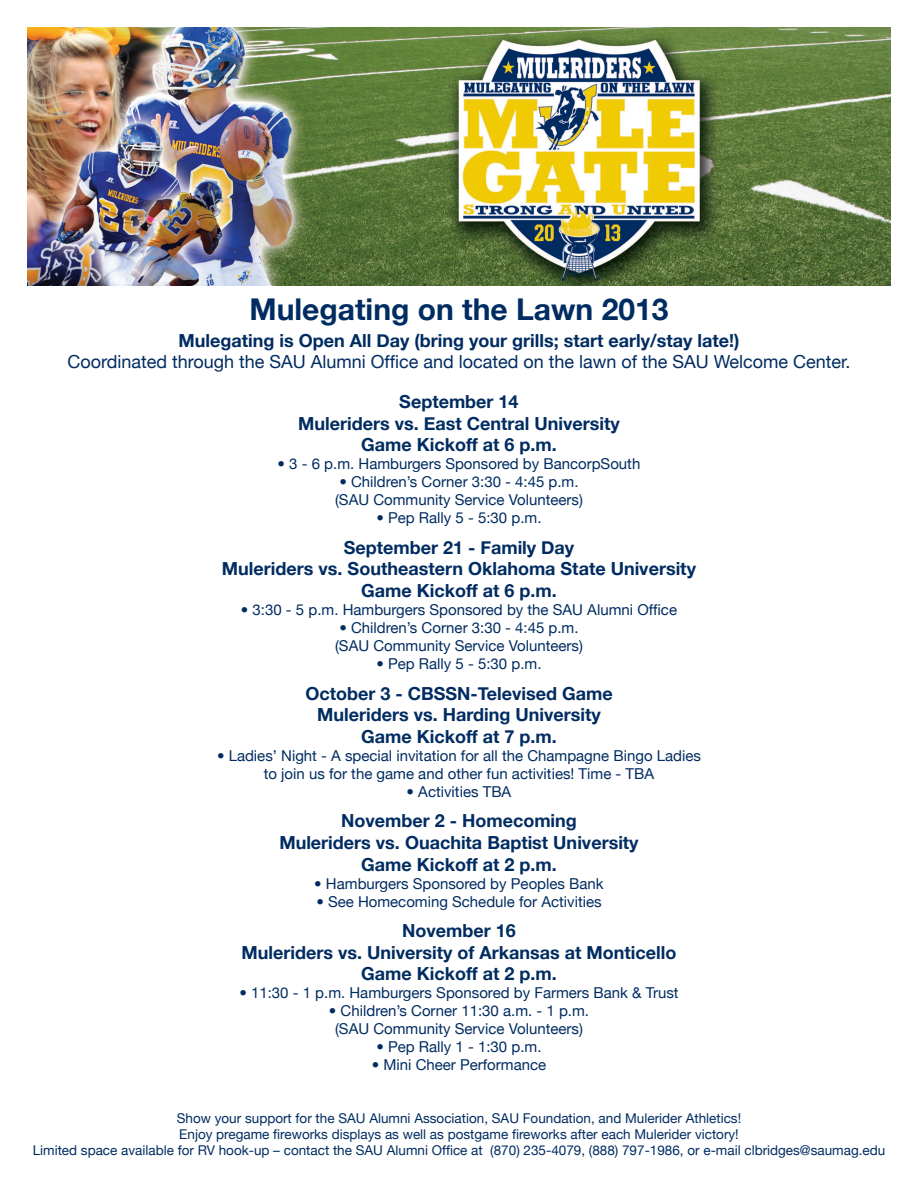
<style>
.page{position:relative;width:918px;height:1188px;background:#fff}
.page>*{position:absolute;margin:0;border:0;box-sizing:border-box;transform-origin:0 0}
.t1{font:700 30px "Helvetica Neue";color:#002c61}
.t2{font:700 18px "Helvetica Neue";color:#002c61}
.t3{font:18px "Helvetica Neue";color:#002c61}
.t4{font:15px "Helvetica Neue";color:#002c61}
.t5{font:13.5px "Helvetica Neue";color:#002c61}
</style>
<div class="page">
<img style="left:27px;top:27px;width:864px;height:258px">
<p class="t1" style="left:250px;top:291px;width:420px">Mulegating on the Lawn 2013</p>
<p class="t2" style="left:179px;top:329px;width:562px">Mulegating is Open All Day (bring your grills; start early/stay late!)</p>
<p class="t3" style="left:67px;top:351px;width:785px">Coordinated through the SAU Alumni Office and located on the lawn of the SAU Welcome Center.</p>
<p class="t2" style="left:399px;top:390px;width:121px">September 14</p>
<p class="t2" style="left:298px;top:412px;width:323px">Muleriders vs. East Central University</p>
<p class="t2" style="left:361px;top:434px;width:197px">Game Kickoff at 6 p.m.</p>
<p class="t4" style="left:278px;top:455px;width:364px">• 3 - 6 p.m. Hamburgers Sponsored by BancorpSouth</p>
<p class="t4" style="left:339px;top:473px;width:241px">• Children’s Corner 3:30 - 4:45 p.m.</p>
<p class="t4" style="left:335px;top:491px;width:249px">(SAU Community Service Volunteers)</p>
<p class="t4" style="left:376px;top:509px;width:167px">• Pep Rally 5 - 5:30 p.m.</p>
<p class="t2" style="left:344px;top:536px;width:232px">September 21 - Family Day</p>
<p class="t2" style="left:222px;top:558px;width:476px">Muleriders vs. Southeastern Oklahoma State University</p>
<p class="t2" style="left:361px;top:579px;width:197px">Game Kickoff at 6 p.m.</p>
<p class="t4" style="left:241px;top:601px;width:438px">• 3:30 - 5 p.m. Hamburgers Sponsored by the SAU Alumni Office</p>
<p class="t4" style="left:339px;top:619px;width:241px">• Children’s Corner 3:30 - 4:45 p.m.</p>
<p class="t4" style="left:335px;top:637px;width:249px">(SAU Community Service Volunteers)</p>
<p class="t4" style="left:376px;top:655px;width:167px">• Pep Rally 5 - 5:30 p.m.</p>
<p class="t2" style="left:305px;top:682px;width:309px">October 3 - CBSSN-Televised Game</p>
<p class="t2" style="left:317px;top:704px;width:285px">Muleriders vs. Harding University</p>
<p class="t2" style="left:361px;top:725px;width:197px">Game Kickoff at 7 p.m.</p>
<p class="t4" style="left:217px;top:746px;width:485px">• Ladies’ Night - A special invitation for all the Champagne Bingo Ladies</p>
<p class="t4" style="left:264px;top:764px;width:392px">to join us for the game and other fun activities! Time - TBA</p>
<p class="t4" style="left:407px;top:782px;width:106px">• Activities TBA</p>
<p class="t2" style="left:341px;top:810px;width:237px">November 2 - Homecoming</p>
<p class="t2" style="left:279px;top:831px;width:361px">Muleriders vs. Ouachita Baptist University</p>
<p class="t2" style="left:361px;top:853px;width:197px">Game Kickoff at 2 p.m.</p>
<p class="t4" style="left:314px;top:874px;width:291px">• Hamburgers Sponsored by Peoples Bank</p>
<p class="t4" style="left:316px;top:892px;width:287px">• See Homecoming Schedule for Activities</p>
<p class="t2" style="left:402px;top:920px;width:115px">November 16</p>
<p class="t2" style="left:242px;top:941px;width:436px">Muleriders vs. University of Arkansas at Monticello</p>
<p class="t2" style="left:361px;top:963px;width:197px">Game Kickoff at 2 p.m.</p>
<p class="t4" style="left:239px;top:984px;width:441px">• 11:30 - 1 p.m. Hamburgers Sponsored by Farmers Bank &amp; Trust</p>
<p class="t4" style="left:329px;top:1002px;width:262px">• Children’s Corner 11:30 a.m. - 1 p.m.</p>
<p class="t4" style="left:335px;top:1020px;width:249px">(SAU Community Service Volunteers)</p>
<p class="t4" style="left:376px;top:1038px;width:167px">• Pep Rally 1 - 1:30 p.m.</p>
<p class="t4" style="left:372px;top:1056px;width:176px">• Mini Cheer Performance</p>
<p class="t5" style="left:177px;top:1110px;width:566px">Show your support for the SAU Alumni Association, SAU Foundation, and Mulerider Athletics!</p>
<p class="t5" style="left:179px;top:1126px;width:561px">Enjoy pregame fireworks displays as well as postgame fireworks after each Mulerider victory!</p>
<p class="t5" style="left:33px;top:1143px;width:854px">Limited space available for RV hook-up – contact the SAU Alumni Office at (870) 235-4079, (888) 797-1986, or e-mail clbridges@saumag.edu</p>
</div>
